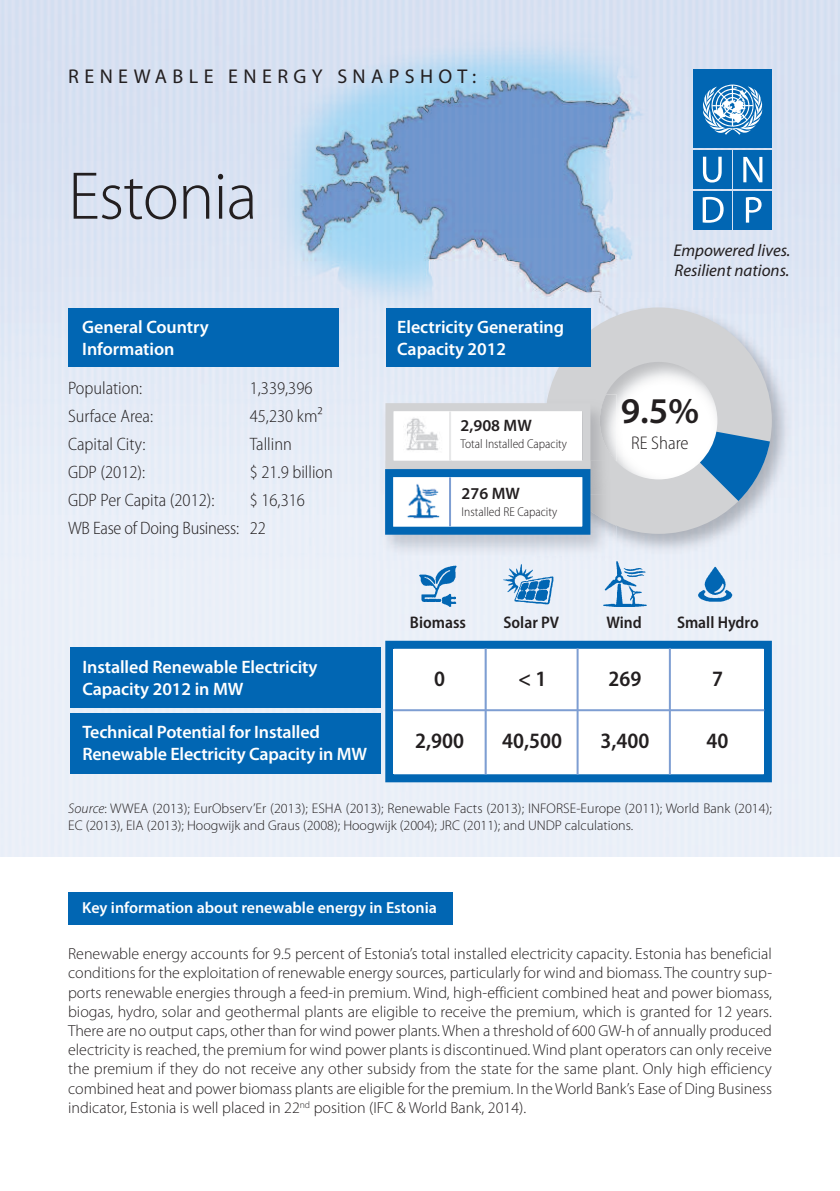
<style>
.page{position:relative;width:840px;height:1191px;background:#fff}
.page>*{position:absolute;margin:0;border:0;box-sizing:border-box;transform-origin:0 0}
.t1{font:300 68px "Myriad Pro";letter-spacing:-.015em;color:#231f20}
.t2{font:600 36.4px "Myriad Pro";color:#231f20}
.t3{font:600 semi-condensed 22px "Myriad Pro";color:#231f20}
.t4{font:20px "Myriad Pro";letter-spacing:.27em;color:#231f20}
.t5{font:300 semi-condensed 18.4px "Myriad Pro";color:#231f20}
.t6{font:600 18px/21.6px "Myriad Pro";letter-spacing:-.005em;color:#fff}
.t7{font:300 semi-condensed 18px/28px "Myriad Pro";color:#231f20}
.t8{font:italic 17px/20.4px "Myriad Pro";color:#231f20}
.t9{font:600 semi-condensed 16.8px "Myriad Pro";color:#231f20}
.t10{font:600 16.6px "Myriad Pro";color:#231f20}
.t11{font:300 16px/19.2px "Myriad Pro";color:#231f20;text-align:justify}
.t12{font:600 16px "Myriad Pro";color:#fff}
.t13{font:300 14px/16.8px "Myriad Pro";color:#231f20}
.t14{font:300 semi-condensed 12.8px "Myriad Pro";color:#231f20}
.s1{font-style:italic}
</style>
<div class="page">
<img style="left:0;top:0;width:839px;height:856px">
<div style="left:68px;top:308px;width:270px;height:59px;background:#0166b3"></div>
<img style="left:239px;top:0;width:531px;height:392px">
<img style="left:239px;top:308px;width:99px;height:59px">
<div style="left:68px;top:892px;width:385px;height:32px;background:#0166b3"></div>
<div style="left:693px;top:70px;width:78px;height:78px;background:#0166b3"></div>
<svg style="left:703px;top:85px;width:59px;height:50px"></svg>
<div style="left:733px;top:151px;width:38px;height:38px;background:#0166b3"></div>
<svg style="left:743px;top:157px;width:19px;height:25px"></svg>
<div style="left:693px;top:151px;width:38px;height:38px;background:#0166b3"></div>
<svg style="left:702px;top:157px;width:19px;height:25px"></svg>
<div style="left:693px;top:191px;width:38px;height:38px;background:#0166b3"></div>
<svg style="left:702px;top:197px;width:21px;height:26px"></svg>
<div style="left:733px;top:191px;width:38px;height:38px;background:#0166b3"></div>
<svg style="left:745px;top:197px;width:16px;height:26px"></svg>
<img style="left:535px;top:298px;width:262px;height:262px">
<svg style="left:545px;top:307px;width:226px;height:227px;fill:#d1d2d4"></svg>
<div style="left:376px;top:394px;width:169px;height:66px;background:#e4eaf6"></div>
<img style="left:615px;top:394px;width:1px;height:66px">
<img style="left:545px;top:394px;width:70px;height:66px">
<div style="left:393px;top:411px;width:189px;height:50px;background:#fff"></div>
<div style="left:385px;top:403px;width:205px;height:66px;border:8px solid #d1d2d4"></div>
<img style="left:403px;top:418px;width:36px;height:33px">
<hr style="left:449px;top:411px;width:2px;height:49px;background:#e7e8e9">
<img style="left:408px;top:560px;width:61px;height:52px">
<img style="left:500px;top:560px;width:61px;height:52px">
<img style="left:593px;top:556px;width:61px;height:56px">
<img style="left:686px;top:556px;width:61px;height:56px">
<div style="left:385px;top:641px;width:386px;height:141px;border:8px solid #0166b3"></div>
<div style="left:393px;top:649px;width:92px;height:62px;background:#fff"></div>
<div style="left:485px;top:649px;width:93px;height:62px;background:#fff"></div>
<div style="left:578px;top:649px;width:92px;height:62px;background:#fff"></div>
<div style="left:670px;top:649px;width:93px;height:62px;background:#fff"></div>
<div style="left:393px;top:711px;width:92px;height:63px;background:#fff"></div>
<div style="left:485px;top:711px;width:93px;height:63px;background:#fff"></div>
<div style="left:578px;top:711px;width:92px;height:63px;background:#fff"></div>
<div style="left:670px;top:711px;width:93px;height:63px;background:#fff"></div>
<hr style="left:484px;top:648px;width:2px;height:126px;background:#7e9ed2">
<hr style="left:576px;top:648px;width:2px;height:126px;background:#7e9ed2">
<hr style="left:668px;top:648px;width:2px;height:126px;background:#7e9ed2">
<hr style="left:392px;top:709px;width:371px;height:2px;background:#7e9ed2">
<img style="left:561px;top:560px;width:32px;height:1px">
<img style="left:376px;top:494px;width:159px;height:66px">
<img style="left:535px;top:526px;width:81px;height:34px">
<img style="left:590px;top:494px;width:26px;height:32px">
<img style="left:376px;top:460px;width:9px;height:34px">
<img style="left:590px;top:460px;width:26px;height:34px">
<img style="left:385px;top:460px;width:205px;height:9px">
<img style="left:408px;top:556px;width:61px;height:4px">
<img style="left:500px;top:556px;width:35px;height:4px">
<img style="left:535px;top:556px;width:26px;height:4px">
<svg style="left:593px;top:560px;width:23px;height:1px"></svg>
<img style="left:593px;top:556px;width:23px;height:4px">
<div style="left:393px;top:477px;width:189px;height:50px;background:#fff"></div>
<div style="left:385px;top:469px;width:205px;height:66px;border:8px solid #0166b3"></div>
<hr style="left:449px;top:477px;width:2px;height:49px;background:#7e9ed2">
<img style="left:407px;top:484px;width:33px;height:35px">
<div style="left:385px;top:308px;width:205px;height:59px;background:#0166b3"></div>
<div style="left:70px;top:647px;width:310px;height:61px;background:#0166b3"></div>
<div style="left:70px;top:713px;width:310px;height:60px;background:#0166b3"></div>
<svg style="left:699px;top:432px;width:70px;height:69px;background:#5793c2"></svg>
<p class="t4" style="left:68px;top:69px;width:409px">RENEWABLE ENERGY SNAPSHOT:</p>
<h1 class="t1" style="left:68px;top:170px;width:191px">Estonia</h1>
<p class="t6" style="left:82px;top:317px;width:128px">General Country<br>Information</p>
<p class="t7" style="left:68px;top:375px;width:76px">Population:</p>
<p class="t7" style="left:249px;top:375px;width:64px">1,339,396</p>
<p class="t7" style="left:68px;top:403px;width:86px">Surface Area:</p>
<p class="t7" style="left:249px;top:403px;width:74px">45,230 km²</p>
<p class="t7" style="left:68px;top:431px;width:79px">Capital City:</p>
<p class="t7" style="left:249px;top:431px;width:44px">Tallinn</p>
<p class="t7" style="left:68px;top:459px;width:79px">GDP (2012):</p>
<p class="t7" style="left:249px;top:459px;width:85px">$ 21.9 billion</p>
<p class="t7" style="left:68px;top:487px;width:148px">GDP Per Capita (2012):</p>
<p class="t7" style="left:68px;top:487px;width:238px;text-indent:181px">$ 16,316<br>WB Ease of Doing Business: 22</p>
<p class="t6" style="left:397px;top:317px;width:168px">Electricity Generating<br>Capacity 2012</p>
<p class="t10" style="left:460px;top:419px;width:73px">2,908 MW</p>
<p class="t14" style="left:460px;top:439px;width:108px">Total Installed Capacity</p>
<p class="t10" style="left:461px;top:487px;width:60px">276 MW</p>
<p class="t14" style="left:461px;top:507px;width:97px">Installed RE Capacity</p>
<p class="t8" style="left:673px;top:241px;width:118px">Empowered lives.<br>Resilient nations.</p>
<h2 class="t2" style="left:620px;top:397px;width:80px">9.5%</h2>
<p class="t5" style="left:630px;top:436px;width:59px">RE Share</p>
<p class="t6" style="left:82px;top:657px;width:236px">Installed Renewable Electricity<br>Capacity 2012 in MW</p>
<p class="t6" style="left:82px;top:723px;width:286px">Technical Potential for Installed<br>Renewable Electricity Capacity in MW</p>
<p class="t9" style="left:410px;top:616px;width:57px">Biomass</p>
<p class="t9" style="left:503px;top:616px;width:57px">Solar PV</p>
<p class="t9" style="left:606px;top:616px;width:37px">Wind</p>
<p class="t9" style="left:676px;top:616px;width:83px">Small Hydro</p>
<h3 class="t3" style="left:434px;top:670px;width:12px">0</h3>
<h3 class="t3" style="left:518px;top:670px;width:30px">&lt;1</h3>
<h3 class="t3" style="left:608px;top:670px;width:34px">269</h3>
<h3 class="t3" style="left:711px;top:670px;width:12px">7</h3>
<h3 class="t3" style="left:415px;top:733px;width:50px">2,900</h3>
<h3 class="t3" style="left:502px;top:733px;width:61px">40,500</h3>
<h3 class="t3" style="left:600px;top:733px;width:50px">3,400</h3>
<h3 class="t3" style="left:706px;top:733px;width:23px">40</h3>
<p class="t13" style="left:68px;top:801px;width:705px"><span class="s1">Source</span>: WWEA (2013); EurObserv’Er (2013); ESHA (2013); Renewable Facts (2013); INFORSE-Europe (2011); World Bank (2014);<br>EC (2013), EIA (2013); Hoogwijk and Graus (2008); Hoogwijk (2004); JRC (2011); and UNDP calculations.</p>
<p class="t12" style="left:82px;top:901px;width:356px">Key information about renewable energy in Estonia</p>
<p class="t11" style="left:68px;top:945px;width:705px">Renewable energy accounts for 9.5 percent of Estonia’s total installed electricity capacity. Estonia has beneficial conditions for the exploitation of renewable energy sources, particularly for wind and biomass. The country sup&shy;ports renewable energies through a feed-in premium. Wind, high-efficient combined heat and power biomass, biogas, hydro, solar and geothermal plants are eligible to receive the premium, which is granted for 12 years.<br>There are no output caps, other than for wind power plants. When a threshold of 600 GW-h of annually produced electricity is reached, the premium for wind power plants is discontinued. Wind plant operators can only receive the premium if they do not receive any other subsidy from the state for the same plant. Only high efficiency combined heat and power biomass plants are eligible for the premium. In the World Bank’s Ease of Ding Business indicator, Estonia is well placed in 22<sup>nd</sup> position (IFC &amp; World Bank, 2014).</p>
</div>
